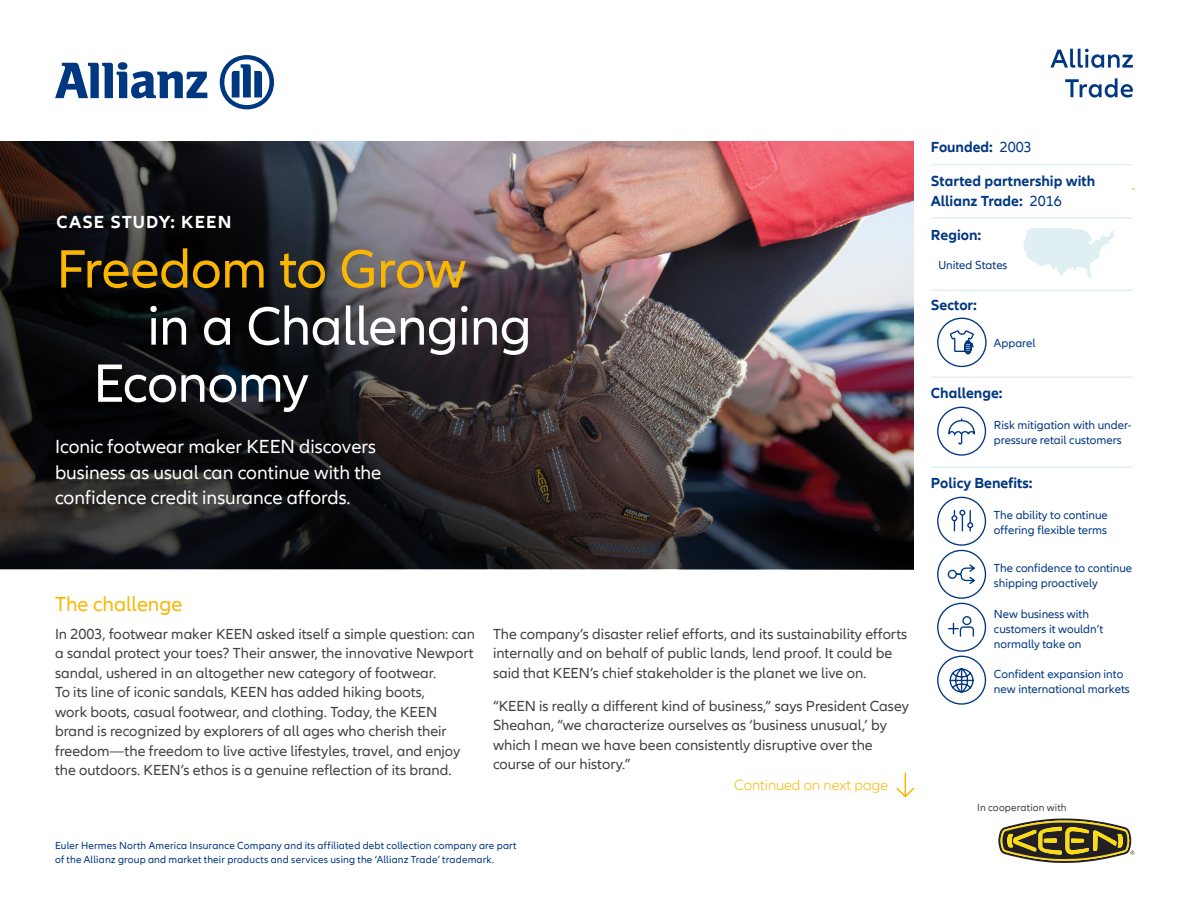
<style>
.page{position:relative;width:1188px;height:918px;background:#fff}
.page>*{position:absolute;margin:0;border:0;box-sizing:border-box;transform-origin:0 0}
.t1{font:55.8px/57.2px "Allianz Neo";letter-spacing:-.015em;color:#fff}
.t2{font:55.8px "Allianz Neo";letter-spacing:-.015em;color:#fab600}
.t3{font:21px "Allianz Neo";color:#fab600}
.t4{font:19.5px/25.5px "Allianz Neo";color:#fff}
.t5{font:700 18px "Allianz Neo";letter-spacing:.06em;color:#fff}
.t6{font:15px/19.5px "Allianz Neo";color:#414141}
.t7{font:700 15px/19.5px "Allianz Neo";color:#003781}
.t8{font:300 15px "Allianz Neo";color:#fab600}
.t9{font:12px/15px "Allianz Neo";color:#003781}
.t10{font:10.5px/13.5px "Allianz Neo";letter-spacing:.015em;color:#003781}
.t11{font:10.5px "Allianz Neo";letter-spacing:.015em;color:#414141}
.s1{font-weight:400}
</style>
<div class="page">
<img style="left:0;top:141px;width:914px;height:428px">
<svg style="left:55px;top:62px;width:152px;height:36px"></svg>
<svg style="left:220px;top:55px;width:54px;height:54px"></svg>
<svg style="left:1065px;top:78px;width:68px;height:20px"></svg>
<svg style="left:1050px;top:49px;width:83px;height:19px"></svg>
<hr style="left:931px;top:289px;width:201px;height:2px;background:#dfeff2">
<hr style="left:931px;top:217px;width:201px;height:2px;background:#dfeff2">
<hr style="left:931px;top:164px;width:201px;height:1px;background:#dfeff2">
<hr style="left:931px;top:376px;width:201px;height:2px;background:#dfeff2">
<hr style="left:931px;top:467px;width:201px;height:1px;background:#dfeff2">
<div style="left:937px;top:407px;width:49px;height:49px;border:1px solid #003781;border-radius:50%"></div>
<div style="left:937px;top:497px;width:49px;height:49px;border:1px solid #003781;border-radius:50%"></div>
<div style="left:937px;top:550px;width:49px;height:49px;border:1px solid #003781;border-radius:50%"></div>
<div style="left:937px;top:603px;width:49px;height:49px;border:1px solid #003781;border-radius:50%"></div>
<div style="left:937px;top:656px;width:49px;height:49px;border:1px solid #003781;border-radius:50%"></div>
<svg style="left:949px;top:668px;width:25px;height:25px"></svg>
<svg style="left:998px;top:818px;width:136px;height:45px"></svg>
<svg style="left:1023px;top:228px;width:92px;height:51px"></svg>
<div style="left:937px;top:318px;width:50px;height:49px;border:1px solid #003781;border-radius:50%"></div>
<svg style="left:949px;top:330px;width:25px;height:25px"></svg>
<svg style="left:951px;top:509px;width:23px;height:22px"></svg>
<svg style="left:947px;top:564px;width:29px;height:21px"></svg>
<svg style="left:949px;top:616px;width:25px;height:21px"></svg>
<svg style="left:948px;top:418px;width:27px;height:49px"></svg>
<svg style="left:896px;top:773px;width:19px;height:24px"></svg>
<p class="t5" style="left:57px;top:212px;width:176px">CASE STUDY: KEEN</p>
<h1 class="t2" style="left:56px;top:237px;width:412px">Freedom to Grow</h1>
<h1 class="t1" style="left:93px;top:299px;width:440px;text-indent:54px">in a Challenging<br>Economy</h1>
<h3 class="t4" style="left:55px;top:434px;width:328px">Iconic footwear maker KEEN discovers business as usual can continue with the confidence credit insurance affords.</h3>
<h2 class="t3" style="left:55px;top:592px;width:129px">The challenge</h2>
<p class="t6" style="left:55px;top:624px;width:422px">In 2003, footwear maker KEEN asked itself a simple question: can a sandal protect your toes? Their answer, the innovative Newport sandal, ushered in an altogether new category of footwear.<br>To its line of iconic sandals, KEEN has added hiking boots,<br>work boots, casual footwear, and clothing. Today, the KEEN brand is recognized by explorers of all ages who cherish their freedom—the freedom to live active lifestyles, travel, and enjoy the outdoors. KEEN’s ethos is a genuine reflection of its brand.</p>
<p class="t6" style="left:493px;top:624px;width:416px">The company’s disaster relief efforts, and its sustainability efforts internally and on behalf of public lands, lend proof. It could be said that KEEN’s chief stakeholder is the planet we live on.</p>
<p class="t6" style="left:493px;top:696px;width:417px">“KEEN is really a different kind of business,” says President Casey Sheahan, “we characterize ourselves as ‘business unusual,’ by which I mean we have been consistently disruptive over the course of our history.”</p>
<p class="t8" style="left:734px;top:777px;width:155px">Continued on next page</p>
<p class="t10" style="left:55px;top:839px;width:463px">Euler Hermes North America Insurance Company and its affiliated debt collection company are part of the Allianz group and market their products and services using the ‘Allianz Trade’ trademark.</p>
<p class="t7" style="left:931px;top:138px;width:103px">Founded: <span class="s1">2003</span></p>
<p class="t7" style="left:931px;top:172px;width:166px">Started partnership with<br>Allianz Trade: <span class="s1">2016</span></p>
<p class="t7" style="left:931px;top:226px;width:52px">Region:</p>
<p class="t9" style="left:938px;top:257px;width:71px">United States</p>
<p class="t7" style="left:931px;top:296px;width:48px">Sector:</p>
<p class="t9" style="left:994px;top:335px;width:43px">Apparel</p>
<p class="t7" style="left:931px;top:384px;width:73px">Challenge:</p>
<p class="t9" style="left:994px;top:417px;width:139px">Risk mitigation with under&shy;pressure retail customers</p>
<p class="t7" style="left:931px;top:474px;width:103px">Policy Benefits:</p>
<p class="t9" style="left:994px;top:508px;width:115px">The ability to continue offering flexible terms</p>
<p class="t9" style="left:994px;top:561px;width:140px">The confidence to continue shipping proactively</p>
<p class="t9" style="left:994px;top:606px;width:111px">New business with customers it wouldn’t normally take on</p>
<p class="t9" style="left:994px;top:667px;width:137px">Confident expansion into new international markets</p>
<p class="t11" style="left:977px;top:801px;width:91px">In cooperation with</p>
</div>
